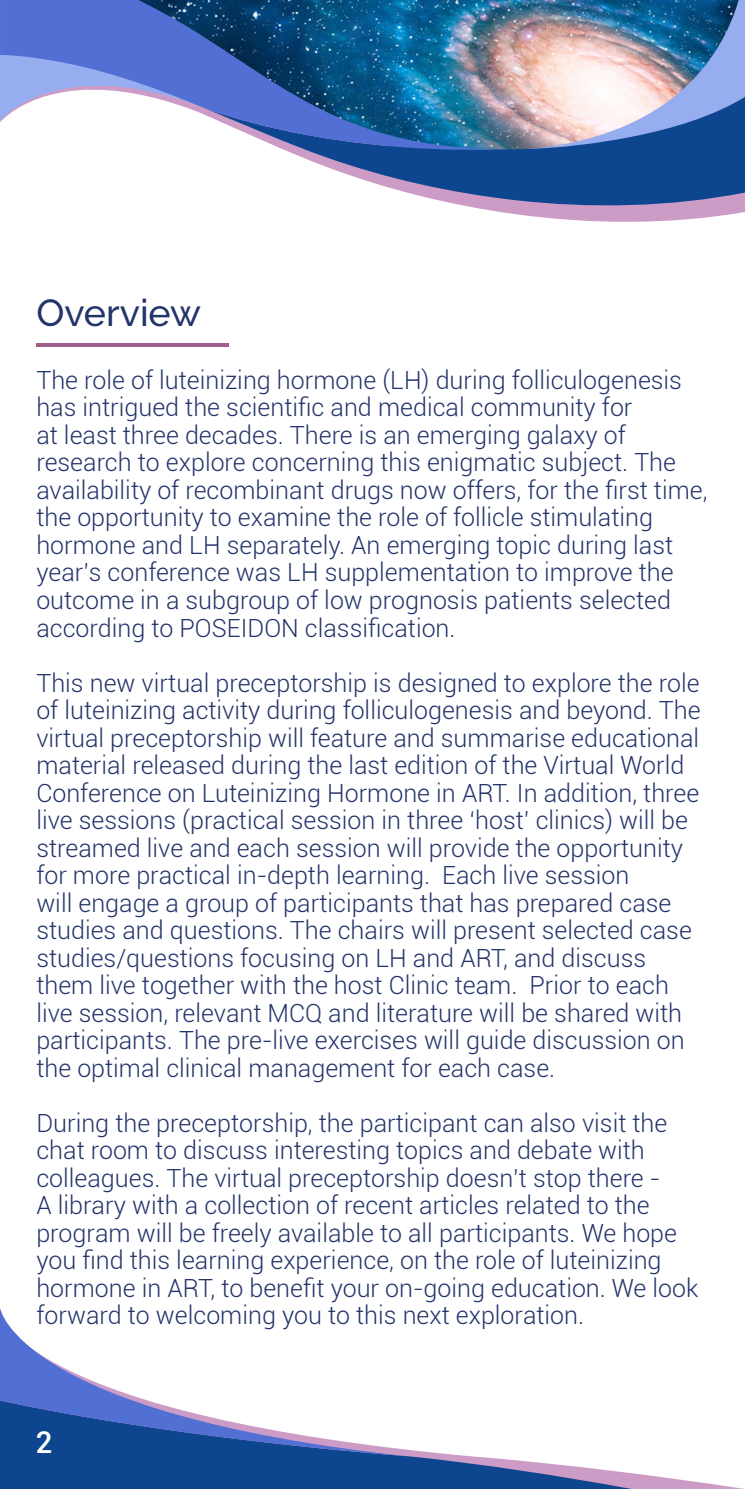
<style>
.page{position:relative;width:745px;height:1489px;background:#fff}
.page>*{position:absolute;margin:0;border:0;box-sizing:border-box;transform-origin:0 0}
.t1{font:500 37.5px "Raleway";color:#23346a}
.t2{font:500 30px "Roboto";color:#fff}
.t3{font:300 25px/27.5px "Roboto";color:#23346a}
</style>
<div class="page">
<svg style="left:631px;top:1473px;width:107px;height:15px"></svg>
<svg style="left:0;top:1449px;width:631px;height:39px;background:#3d64a2"></svg>
<svg style="left:0;top:1309px;width:405px;height:146px"></svg>
<img style="left:483px;top:0;width:261px;height:222px">
<svg style="left:285px;top:97px;width:236px;height:112px"></svg>
<img style="left:0;top:0;width:498px;height:150px">
<img style="left:521px;top:0;width:224px;height:209px">
<hr style="left:36px;top:343px;width:192px;height:4px;background:#9f5e8a">
<h1 class="t1" style="left:36px;top:291px;width:166px">Overview</h1>
<p class="t3" style="left:36px;top:365px;width:672px">The role of luteinizing hormone (LH) during folliculogenesis has intrigued the scientific and medical community for<br>at least three decades. There is an emerging galaxy of research to explore concerning this enigmatic subject. The availability of recombinant drugs now offers, for the first time, the opportunity to examine the role of follicle stimulating hormone and LH separately. An emerging topic during last year’s conference was LH supplementation to improve the outcome in a subgroup of low prognosis patients selected according to POSEIDON classification.</p>
<p class="t3" style="left:36px;top:668px;width:665px">This new virtual preceptorship is designed to explore the role of luteinizing activity during folliculogenesis and beyond. The virtual preceptorship will feature and summarise educational material released during the last edition of the Virtual World Conference on Luteinizing Hormone in ART. In addition, three live sessions (practical session in three ‘host’ clinics) will be streamed live and each session will provide the opportunity for more practical in-depth learning. Each live session<br>will engage a group of participants that has prepared case studies and questions. The chairs will present selected case studies/questions focusing on LH and ART, and discuss them live together with the host Clinic team. Prior to each live session, relevant MCQ and literature will be shared with participants. The pre-live exercises will guide discussion on the optimal clinical management for each case.</p>
<p class="t3" style="left:36px;top:1108px;width:663px">During the preceptorship, the participant can also visit the chat room to discuss interesting topics and debate with colleagues. The virtual preceptorship doesn’t stop there -<br>A library with a collection of recent articles related to the program will be freely available to all participants. We hope you find this learning experience, on the role of luteinizing hormone in ART, to benefit your on-going education. We look forward to welcoming you to this next exploration.</p>
<p class="t2" style="left:35px;top:1420px;width:19px">2</p>
</div>
